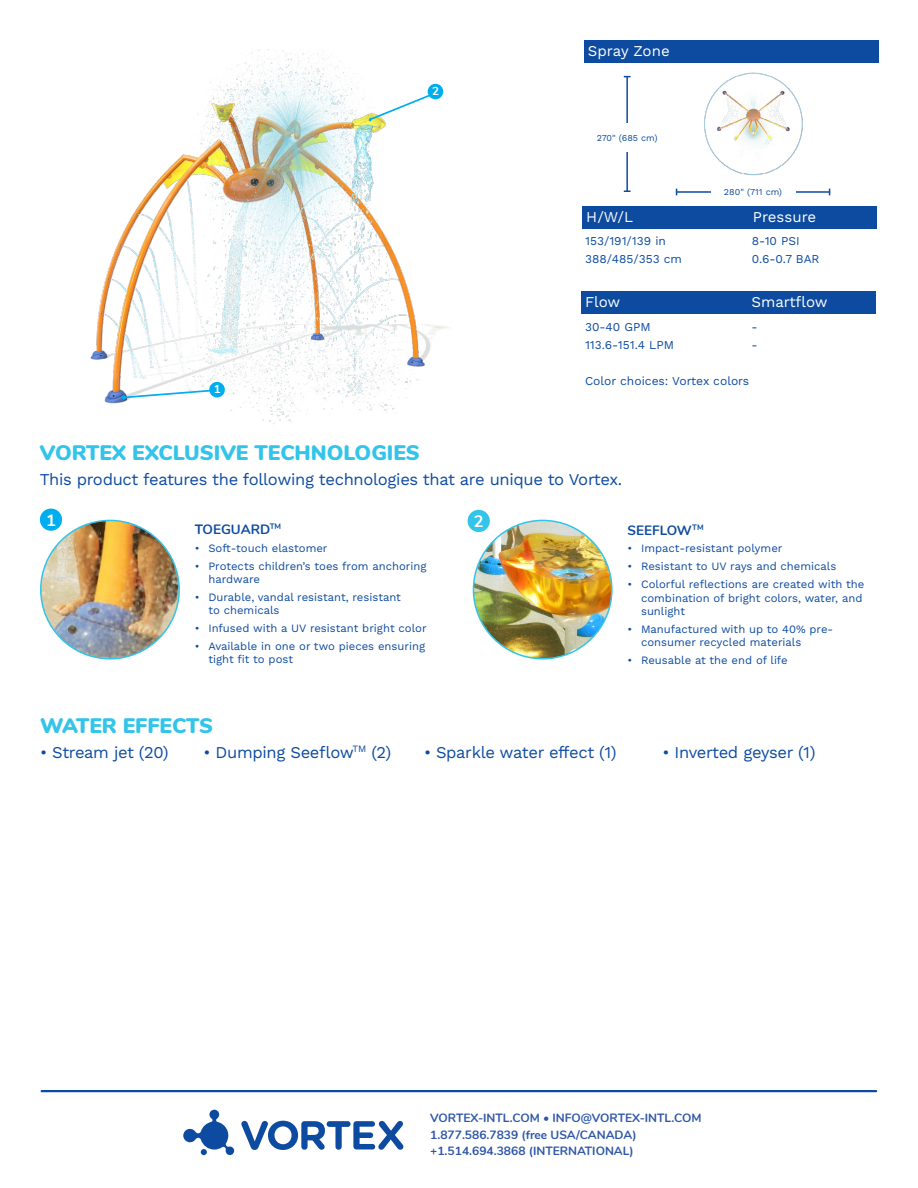
<style>
.page{position:relative;width:918px;height:1188px;background:#fff}
.page>*{position:absolute;margin:0;border:0;box-sizing:border-box;transform-origin:0 0}
.t1{font:900 21px "Nunito";color:#33c4ea}
.t2{font:16.5px "Work Sans";letter-spacing:-.02em;color:#0d4ba0}
.t3{font:700 16.5px "Nunito";color:#fff}
.t4{font:15px "Work Sans";color:#fff}
.t5{font:700 13.5px "Nunito";color:#0d4ba0}
.t6{font:700 12px/16.5px "Nunito";color:#2f57a7}
.t7{font:12px/18px "Work Sans";color:#0d4ba0}
.t8{font:700 11.55px "Nunito";color:#fff}
.t9{font:11.25px/13.5px "Work Sans";color:#0d4ba0}
.t10{font:9px "Work Sans";color:#0d4ba0}
</style>
<div class="page">
<hr style="left:42px;top:1090px;width:834px;height:2px;background:#0d4ba0">
<img style="left:90px;top:49px;width:360px;height:375px">
<img style="left:692px;top:62px;width:128px;height:114px">
<div style="left:582px;top:206px;width:295px;height:23px;background:#0d4ba0"></div>
<div style="left:581px;top:292px;width:294px;height:22px;background:#0d4ba0"></div>
<div style="left:584px;top:40px;width:294px;height:22px;background:#0d4ba0"></div>
<svg style="left:183px;top:1110px;width:51px;height:45px"></svg>
<svg style="left:241px;top:1121px;width:162px;height:29px"></svg>
<hr style="left:626px;top:77px;width:2px;height:114px;background:#0d4ba0">
<svg style="left:624px;top:190px;width:7px;height:2px"></svg>
<hr style="left:677px;top:191px;width:153px;height:2px;background:#0d4ba0">
<div style="left:585px;top:123px;width:84px;height:28px;background:#fff"></div>
<div style="left:711px;top:177px;width:84px;height:29px;background:#fff"></div>
<img style="left:41px;top:520px;width:138px;height:137px">
<img style="left:473px;top:520px;width:139px;height:139px;border-radius:69px">
<svg style="left:122px;top:389px;width:91px;height:11px"></svg>
<div style="left:209px;top:382px;width:16px;height:15px;background:#00aeef;border-radius:50%"></div>
<div style="left:40px;top:509px;width:22px;height:22px;background:#00aeef;border-radius:50%"></div>
<svg style="left:368px;top:92px;width:67px;height:30px"></svg>
<div style="left:428px;top:84px;width:15px;height:15px;background:#00aeef;border-radius:50%"></div>
<div style="left:468px;top:510px;width:22px;height:22px;background:#33c4ea;border-radius:50%"></div>
<p class="t8" style="left:214px;top:381px;width:8px">1</p>
<p class="t8" style="left:432px;top:83px;width:8px">2</p>
<h3 class="t4" style="left:588px;top:42px;width:83px">Spray Zone</h3>
<p class="t10" style="left:597px;top:132px;width:62px">270" (685 cm)</p>
<p class="t10" style="left:724px;top:187px;width:60px">280" (711 cm)</p>
<h3 class="t4" style="left:586px;top:209px;width:48px">H/W/L</h3>
<h3 class="t4" style="left:753px;top:209px;width:65px">Pressure</h3>
<p class="t7" style="left:585px;top:233px;width:98px">153/191/139 in<br>388/485/353 cm</p>
<p class="t7" style="left:752px;top:233px;width:69px">8-10 PSI<br>0.6-0.7 BAR</p>
<h3 class="t4" style="left:585px;top:293px;width:37px">Flow</h3>
<h3 class="t4" style="left:752px;top:293px;width:78px">Smartflow</h3>
<p class="t7" style="left:585px;top:318px;width:90px">30-40 GPM<br>113.6-151.4 LPM</p>
<p class="t7" style="left:585px;top:372px;width:166px">Color choices: Vortex colors</p>
<p class="t7" style="left:752px;top:318px;width:8px">- -</p>
<h1 class="t1" style="left:40px;top:437px;width:381px">VORTEX EXCLUSIVE TECHNOLOGIES</h1>
<h2 class="t2" style="left:40px;top:470px;width:584px">This product features the following technologies that are unique to Vortex.</h2>
<h2 class="t3" style="left:46px;top:508px;width:11px">1</h2>
<p class="t5" style="left:195px;top:519px;width:88px">TOEGUARD<sup>TM</sup></p>
<p class="t9" style="left:195px;top:542px;width:134px">• Soft-touch elastomer</p>
<p class="t9" style="left:208px;top:559px;width:220px;text-indent:-14px">• Protects children’s toes from anchoring hardware</p>
<p class="t9" style="left:208px;top:591px;width:194px;text-indent:-14px">• Durable, vandal resistant, resistant to chemicals</p>
<p class="t9" style="left:195px;top:622px;width:233px">• Infused with a UV resistant bright color</p>
<p class="t9" style="left:208px;top:640px;width:218px;text-indent:-14px">• Available in one or two pieces ensuring tight fit to post</p>
<h2 class="t3" style="left:474px;top:509px;width:11px">2</h2>
<p class="t5" style="left:628px;top:520px;width:78px">SEEFLOW<sup>TM</sup></p>
<p class="t9" style="left:628px;top:542px;width:156px">• Impact-resistant polymer</p>
<p class="t9" style="left:628px;top:560px;width:210px">• Resistant to UV rays and chemicals</p>
<p class="t9" style="left:641px;top:578px;width:225px;text-indent:-14px">• Colorful reflections are created with the combination of bright colors, water, and sunlight</p>
<p class="t9" style="left:641px;top:623px;width:194px;text-indent:-14px">• Manufactured with up to 40% pre&shy;consumer recycled materials</p>
<p class="t9" style="left:628px;top:654px;width:162px">• Reusable at the end of life</p>
<h1 class="t1" style="left:40px;top:710px;width:174px">WATER EFFECTS</h1>
<h2 class="t2" style="left:40px;top:742px;width:130px">• Stream jet (20)</h2>
<h2 class="t2" style="left:204px;top:742px;width:189px">• Dumping Seeflow<sup>TM</sup> (2)</h2>
<h2 class="t2" style="left:424px;top:742px;width:194px">• Sparkle water effect (1)</h2>
<h2 class="t2" style="left:663px;top:742px;width:154px">• Inverted geyser (1)</h2>
<p class="t6" style="left:430px;top:1109px;width:273px">VORTEX-INTL.COM • INFO@VORTEX-INTL.COM<br>1.877.586.7839 (free USA/CANADA) +1.514.694.3868 (INTERNATIONAL)</p>
</div>
